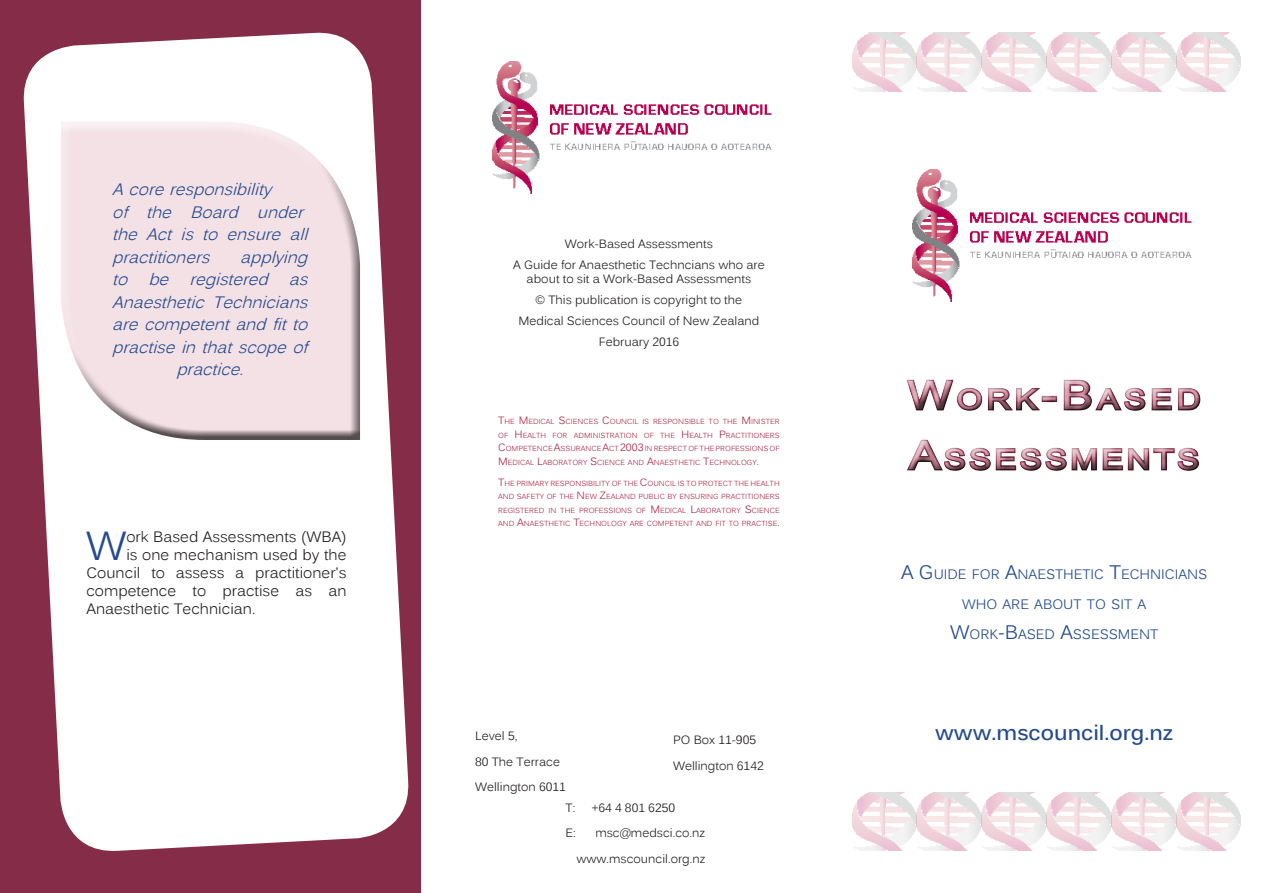
<style>
.page{position:relative;width:1263px;height:893px;background:#fff}
.page>*{position:absolute;margin:0;border:0;box-sizing:border-box;transform-origin:0 0}
.t1{font:40.35px "Kalinga";color:#254b8e}
.t2{font:27.3px/60px "Arial";letter-spacing:.1em;color:#d497a6;scale:1.21 1}
.t3{font:700 21px "Kalinga";color:#254b8e}
.t4{font:italic 16.5px/22.5px "Kalinga";color:#254b8e}
.t5{font:15px "Kalinga";color:#231f20}
.t6{font:13.65px/30px "Kalinga";color:#254b8e;text-align:center}
.t7{font:12px/21px "Kalinga";color:#231f20;text-align:center}
.t8{font:7.35px/13.5px "Kalinga";color:#ab2b4e;text-align:justify}
.s1{font-size:10.5px}
.s2{font-size:39px}
.s3{font-size:19.5px}
</style>
<div class="page">
<div style="left:0;top:0;width:421px;height:893px;background:#852d48"></div>
<svg style="left:23px;top:32px;width:386px;height:819px;fill:#fff"></svg>
<img style="left:852px;top:33px;width:389px;height:59px">
<img style="left:852px;top:792px;width:389px;height:59px">
<div style="left:898px;top:372px;width:313px;height:110px;background:#231f20;opacity:.75"></div>
<img style="left:913px;top:170px;width:279px;height:131px">
<img style="left:492px;top:61px;width:280px;height:132px">
<div style="left:56px;top:114px;width:288px;height:263px;background:#fff;opacity:.75"></div>
<div style="left:67px;top:161px;width:295px;height:280px;background:#231f20;opacity:.75"></div>
<h3 class="t4" style="left:112px;top:180px;width:203px">Acoreresponsibility<br>of the Board under the Act is to ensure all practitioners</h3>
<h3 class="t4" style="left:240px;top:247px;width:75px">applying</h3>
<h3 class="t4" style="left:112px;top:270px;width:203px">to be registered as</h3>
<h3 class="t4" style="left:112px;top:292px;width:203px">Anaesthetic Technicians</h3>
<h3 class="t4" style="left:112px;top:315px;width:203px">arecompetentandfitto</h3>
<h3 class="t4" style="left:112px;top:337px;width:203px">practiseinthatscopeof</h3>
<h3 class="t4" style="left:176px;top:360px;width:75px">practice.</h3>
<h1 class="t1" style="left:86px;top:520px;width:42px">W</h1>
<h3 class="t5" style="left:126px;top:527px;width:222px">ork Based Assessments (WBA)</h3>
<h3 class="t5" style="left:126px;top:545px;width:222px">is one mechanism used by the</h3>
<h3 class="t5" style="left:86px;top:563px;width:262px">Council to assess a practitioner's</h3>
<h3 class="t5" style="left:86px;top:581px;width:262px">competence to practise as an</h3>
<h3 class="t5" style="left:86px;top:599px;width:170px">Anaesthetic Technician.</h3>
<h3 class="t7" style="left:513px;top:234px;width:253px">Work-Based Assessments<br>A Guide for Anaesthetic Techncians who are</h3>
<h3 class="t7" style="left:518px;top:269px;width:242px">about to sit a Work-Based Assessments<br>© This publication is copyright to the<br>Medical Sciences Council of New Zealand<br>February 2016</h3>
<p class="t8" style="left:498px;top:416px;width:283px"><span class="s1">T</span>HE <span class="s1">M</span> EDICAL <span class="s1">S</span>CIENCES <span class="s1">C</span>OUNCIL IS RESPONSIBLE TO THE <span class="s1">M</span> INISTER OF <span class="s1">H</span> EALTH FOR ADMINISTRATION OF THE <span class="s1">H</span> EALTH <span class="s1">P</span>RACTITIONERS <span class="s1">C</span>OMPETENCE <span class="s1">A</span>SSURANCE <span class="s1">A</span>CT <span class="s1">2003</span> IN RESPECTOF THEPROFESSIONSOF <span class="s1">M</span> EDICAL <span class="s1">L</span>ABORATORY <span class="s1">S</span>CIENCE AND <span class="s1">A</span>NAESTHETIC <span class="s1">T</span>ECHNOLOGY<span class="s1">.</span></p>
<p class="t8" style="left:498px;top:477px;width:283px"><span class="s1">T</span>HE PRIMARY RESPONSIBILITY OF THE <span class="s1">C</span>OUNCIL IS TO PROTECT THE HEALTH AND SAFETY OF THE <span class="s1">N</span> EW <span class="s1">Z</span>EALAND PUBLIC BY ENSURING PRACTITIONERS REGISTERED IN THE PROFESSIONS OF <span class="s1">M</span> EDICAL <span class="s1">L</span>ABORATORY <span class="s1">S</span>CIENCE AND <span class="s1">A</span>NAESTHETIC <span class="s1">T</span>ECHNOLOGY ARE COMPETENT AND FIT TO PRACTISE<span class="s1">.</span></p>
<h2 class="t2" style="left:908px;top:370px;width:244px"><span class="s2">W</span>ORK<span class="s2">-B</span>ASED<br><span class="s2">A</span>SSESSMENTS</h2>
<h3 class="t6" style="left:901px;top:561px;width:307px"><span class="s3">A G</span>UIDE FOR <span class="s3">A</span>NAESTHETIC <span class="s3">T</span>ECHNICIANS<br>WHO ARE ABOUT TO SIT A<br><span class="s3">W</span>ORK<span class="s3">-B</span>ASED <span class="s3">A</span>SSESSMENT</h3>
<h3 class="t7" style="left:475px;top:726px;width:44px">Level 5,</h3>
<h3 class="t3" style="left:935px;top:719px;width:240px">www.mscouncil.org.nz</h3>
<h3 class="t7" style="left:475px;top:750px;width:92px;line-height:25.5px;text-align:left">80 The Terrace<br>Wellington 6011</h3>
<h3 class="t7" style="left:673px;top:728px;width:92px;line-height:25.5px;text-align:left">PO Box 11-905<br>Wellington 6142</h3>
<h3 class="t7" style="left:566px;top:798px;width:11px">T:</h3>
<h3 class="t7" style="left:592px;top:798px;width:85px">+64 4 801 6250</h3>
<h3 class="t7" style="left:566px;top:824px;width:12px">E:</h3>
<h3 class="t7" style="left:576px;top:821px;width:131px;line-height:25.5px;text-align:right">msc@medsci.co.nz www.mscouncil.org.nz</h3>
</div>
